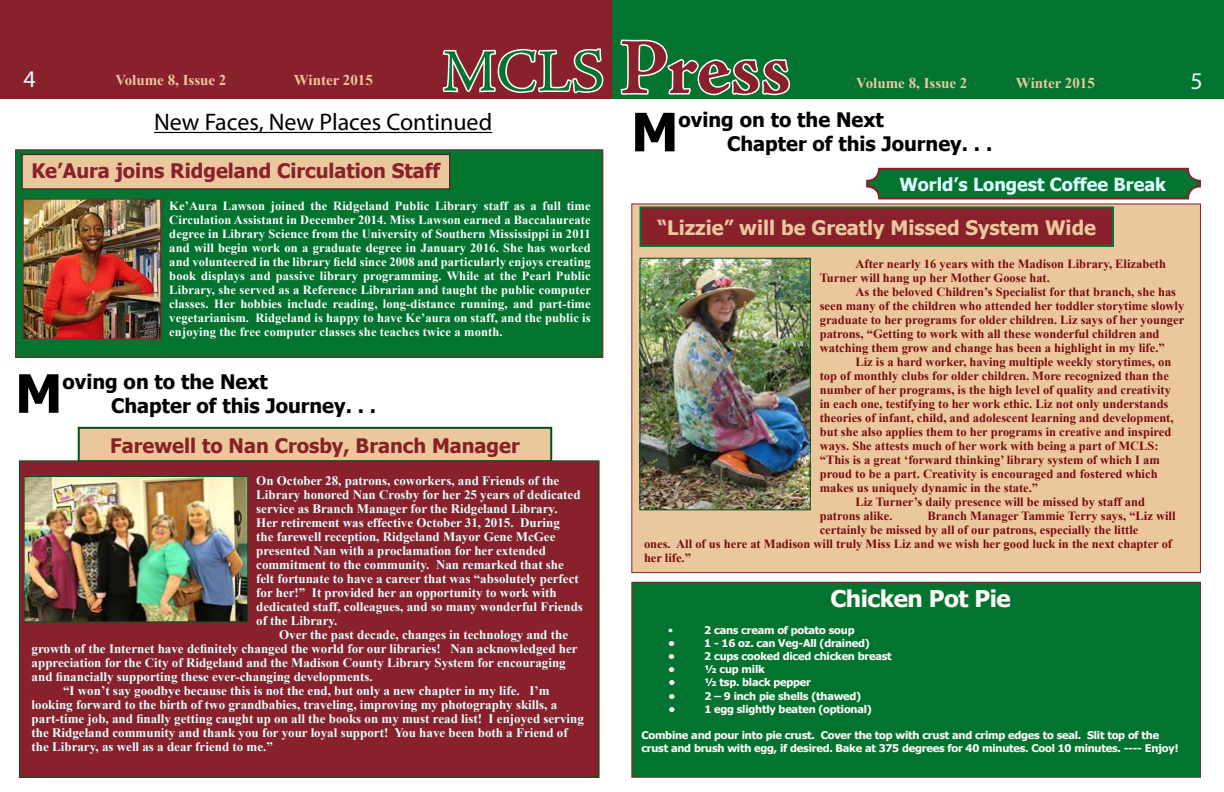
<style>
.page{position:relative;width:1224px;height:792px;background:#fff}
.page>*{position:absolute;margin:0;border:0;box-sizing:border-box;transform-origin:0 0}
.t1{font:700 80px "Adobe Jenson Pro";letter-spacing:-.01em;color:#89212c}
.t2{font:700 53px "Tahoma";color:#000}
.t3{font:24px "Myriad Pro";color:#000}
.t4{font:24px "Myriad Pro";color:#e0ffff}
.t5{font:700 23px "Tahoma";letter-spacing:-.02em;color:#fff9fa;scale:1.04 1}
.t6{font:700 20px/24px "Tahoma";color:#000}
.t7{font:700 20px "Tahoma";color:#ebc79e}
.t8{font:700 20px "Tahoma";color:#89212c}
.t9{font:700 20px "Tahoma";color:#892122}
.t10{font:700 18px "Tahoma";color:#e0ffff}
.t11{font:700 15px "Times New Roman";color:#ebc79e}
.t12{font:700 13px/14px "Times New Roman";color:#e0ffff}
.t13{font:700 12.5px/14px "Times New Roman";color:#770d0f}
.t14{font:700 12.5px/14px "Times New Roman";letter-spacing:.01em;color:#fff;text-align:justify}
.t15{font:700 10.6px/13.2px "Tahoma";letter-spacing:-.02em;color:#fff9fa;scale:1.04 1}
.t16{font:10.6px "Tahoma";color:#fff9fa;scale:1.04 1}
.s1{font-style:inherit}
.s2{font-weight:400;font-size:60px;color:#037430}
</style>
<div class="page">
<div style="left:632px;top:204px;width:568px;height:369px;background:#ebc79e"></div>
<div style="left:640px;top:207px;width:473px;height:39px;background:#89212c"></div>
<div style="left:639px;top:206px;width:475px;height:41px;border:2px solid #037430"></div>
<img style="left:641px;top:260px;width:168px;height:248px">
<div style="left:639px;top:258px;width:172px;height:252px;border:1px solid #034f20"></div>
<hr style="left:154px;top:132px;width:338px;height:1px;background:#000">
<div style="left:0;top:0;width:612px;height:99px;background:#89212c"></div>
<svg style="left:442px;top:48px;width:162px;height:46px"></svg>
<div style="left:612px;top:0;width:612px;height:99px;background:#037430"></div>
<svg style="left:620px;top:39px;width:171px;height:57px"></svg>
<div style="left:16px;top:150px;width:587px;height:207px;background:#037430"></div>
<div style="left:15px;top:149px;width:588px;height:209px;border:1px solid #89212c"></div>
<div style="left:22px;top:154px;width:428px;height:35px;background:#ebc79e;border:1px solid #511427"></div>
<img style="left:25px;top:201px;width:134px;height:136px">
<div style="left:23px;top:199px;width:138px;height:140px;border:1px solid #89212c"></div>
<div style="left:79px;top:428px;width:472px;height:33px;background:#ebc79e"></div>
<div style="left:78px;top:427px;width:474px;height:35px;border:2px solid #034f20"></div>
<div style="left:19px;top:461px;width:580px;height:316px;background:#89212c"></div>
<img style="left:26px;top:478px;width:220px;height:142px">
<div style="left:24px;top:476px;width:224px;height:146px;border:1px solid #034f20"></div>
<div style="left:867px;top:169px;width:333px;height:29px;background:#037430;border-radius:12px"></div>
<div style="left:866px;top:168px;width:335px;height:31px;border:2px solid #89212c;border-radius:12px"></div>
<div style="left:632px;top:582px;width:568px;height:195px;background:#037430"></div>
<div style="left:631px;top:582px;width:570px;height:196px;border:1px solid #89212c"></div>
<h3 class="t4" style="left:24px;top:64px;width:14px">4</h3>
<p class="t11" style="left:115px;top:70px;width:113px">Volume <span class="s1">8</span>, Issue 2</p>
<p class="t11" style="left:294px;top:69px;width:81px">Winter 2015</p>
<h1 class="t1" style="left:442px;top:22px;width:350px"><span class="s2">MCLS</span> Press</h1>
<p class="t11" style="left:856px;top:73px;width:113px">Volume 8, Issue 2</p>
<p class="t11" style="left:1016px;top:73px;width:81px">Winter 2015</p>
<h3 class="t4" style="left:1190px;top:66px;width:14px">5</h3>
<h3 class="t3" style="left:154px;top:107px;width:340px">New Faces, New Places Continued</h3>
<h3 class="t8" style="left:31px;top:157px;width:410px">Ke’Aura joins Ridgeland Circulation Staff</h3>
<p class="t14" style="left:169px;top:198px;width:423px">Ke’Aura Lawson joined the Ridgeland Public Library staff as a full time Circulation Assistant in December 2014. Miss Lawson earned a Baccalaureate degree in Library Science from the University of Southern Mississippi in 2011 and will begin work on a graduate degree in January 2016. She has worked and volunteered in the library field since 2008 and particularly enjoys creating book displays and passive library programming. While at the Pearl Public Library, she served as a Reference Librarian and taught the public computer classes. Her hobbies include reading, long-distance running, and part-time vegetarianism. Ridgeland is happy to have Ke’aura on staff, and the public is enjoying the free computer classes she teaches twice a month.</p>
<h2 class="t2" style="left:15px;top:356px;width:49px">M</h2>
<h3 class="t6" style="left:111px;top:368px;width:267px;text-indent:-49px">oving on to the Next<br>Chapter of this Journey. . .</h3>
<h3 class="t9" style="left:110px;top:432px;width:411px">Farewell to Nan Crosby, Branch Manager</h3>
<p class="t12" style="left:256px;top:474px;width:328px">On October 28, patrons, coworkers, and Friends of the Library honored Nan Crosby for her 25 years of dedicated service as Branch Manager for the Ridgeland Library.<br>Her retirement was effective October 31, 2015. During<br>the farewell reception, Ridgeland Mayor Gene McGee presented Nan with a proclamation for her extended commitment to the community. Nan remarked that she felt fortunate to have a career that was “absolutely perfect for her!” It provided her an opportunity to work with dedicated staff, colleagues, and so many wonderful Friends of the Library.</p>
<p class="t12" style="left:279px;top:628px;width:291px">Over the past decade, changes in technology and the</p>
<p class="t12" style="left:32px;top:642px;width:547px">growth of the Internet have definitely changed the world for our libraries! Nan acknowledged her</p>
<p class="t12" style="left:32px;top:656px;width:536px">appreciation for the City of Ridgeland and the Madison County Library System for encouraging</p>
<p class="t12" style="left:32px;top:670px;width:343px">and financially supporting these ever-changing developments.</p>
<p class="t12" style="left:63px;top:684px;width:488px">“I won’t say goodbye because this is not the end, but only a new chapter in my life. I’m</p>
<p class="t12" style="left:32px;top:698px;width:527px">looking forward to the birth of two grandbabies, traveling, improving my photography skills, a</p>
<p class="t12" style="left:32px;top:712px;width:554px">part-time job, and finally getting caught up on all the books on my must read list! I enjoyed serving</p>
<p class="t12" style="left:32px;top:726px;width:538px">the Ridgeland community and thank you for your loyal support! You have been both a Friend of</p>
<p class="t12" style="left:32px;top:740px;width:243px">the Library, as well as a dear friend to me.”</p>
<h2 class="t2" style="left:631px;top:95px;width:49px">M</h2>
<h3 class="t6" style="left:727px;top:107px;width:267px;text-indent:-49px">oving on to the Next<br>Chapter of this Journey. . .</h3>
<h3 class="t10" style="left:899px;top:171px;width:268px">World’s Longest Coffee Break</h3>
<h3 class="t7" style="left:657px;top:213px;width:440px">“Lizzie” will be Greatly Missed System Wide</h3>
<p class="t13" style="left:820px;top:257px;width:348px;text-indent:36px">After nearly 16 years with the Madison Library, Elizabeth<br>Turner will hang up her Mother Goose hat.</p>
<p class="t13" style="left:820px;top:285px;width:366px;text-indent:36px">As the beloved Children’s Specialist for that branch, she has seen many of the children who attended her toddler storytime slowly graduate to her programs for older children. Liz says of her younger patrons, “Getting to work with all these wonderful children and watching them grow and change has been a highlight in my life.”</p>
<p class="t13" style="left:856px;top:355px;width:317px">Liz is a hard worker, having multiple weekly storytimes, on</p>
<p class="t13" style="left:820px;top:369px;width:351px">top of monthly clubs for older children. More recognized than the</p>
<p class="t13" style="left:820px;top:383px;width:353px">number of her programs, is the high level of quality and creativity</p>
<p class="t13" style="left:820px;top:397px;width:350px">in each one, testifying to her work ethic. Liz not only understands</p>
<p class="t13" style="left:820px;top:411px;width:355px">theories of infant, child, and adolescent learning and development,</p>
<p class="t13" style="left:820px;top:425px;width:353px">but she also applies them to her programs in creative and inspired</p>
<p class="t13" style="left:820px;top:439px;width:340px">ways. She attests much of her work with being a part of MCLS:</p>
<p class="t13" style="left:820px;top:453px;width:342px">“This is a great ‘forward thinking’ library system of which I am</p>
<p class="t13" style="left:820px;top:467px;width:339px">proud to be a part. Creativity is encouraged and fostered which</p>
<p class="t13" style="left:820px;top:481px;width:220px">makes us uniquely dynamic in the state.”</p>
<p class="t13" style="left:856px;top:495px;width:291px">Liz Turner’s daily presence will be missed by staff and</p>
<p class="t13" style="left:820px;top:509px;width:74px">patrons alike.</p>
<p class="t13" style="left:928px;top:509px;width:250px">Branch Manager Tammie Terry says, “Liz will</p>
<p class="t13" style="left:820px;top:523px;width:320px">certainly be missed by all of our patrons, especially the little</p>
<p class="t13" style="left:644px;top:537px;width:530px">ones. All of us here at Madison will truly Miss Liz and we wish her good luck in the next chapter of</p>
<p class="t13" style="left:644px;top:551px;width:48px">her life.”</p>
<h3 class="t5" style="left:830px;top:583px;width:175px">Chicken Pot Pie</h3>
<p class="t16" style="left:668px;top:623px;width:6px">•</p>
<p class="t15" style="left:704px;top:622px;width:146px">2 cans cream of potato soup</p>
<p class="t15" style="left:668px;top:636px;width:8px">•</p>
<p class="t15" style="left:704px;top:636px;width:161px">1 - 16 oz. can Veg-All (drained)</p>
<p class="t15" style="left:668px;top:649px;width:8px">•</p>
<p class="t15" style="left:704px;top:649px;width:182px">2 cups cooked diced chicken breast</p>
<p class="t15" style="left:668px;top:662px;width:8px">•</p>
<p class="t15" style="left:704px;top:662px;width:60px">½ cup milk</p>
<p class="t15" style="left:668px;top:675px;width:8px">•</p>
<p class="t15" style="left:704px;top:675px;width:104px">½ tsp. black pepper</p>
<p class="t15" style="left:668px;top:688px;width:8px">•</p>
<p class="t15" style="left:704px;top:688px;width:152px">2 – 9 inch pie shells (thawed)</p>
<p class="t15" style="left:668px;top:702px;width:8px">•</p>
<p class="t15" style="left:704px;top:702px;width:163px">1 egg slightly beaten (optional)</p>
<p class="t15" style="left:641px;top:728px;width:518px">Combine and pour into pie crust. Cover the top with crust and crimp edges to seal. Slit top of the crust and brush with egg, if desired. Bake at 375 degrees for 40 minutes. Cool 10 minutes. ---- Enjoy!</p>
</div>
